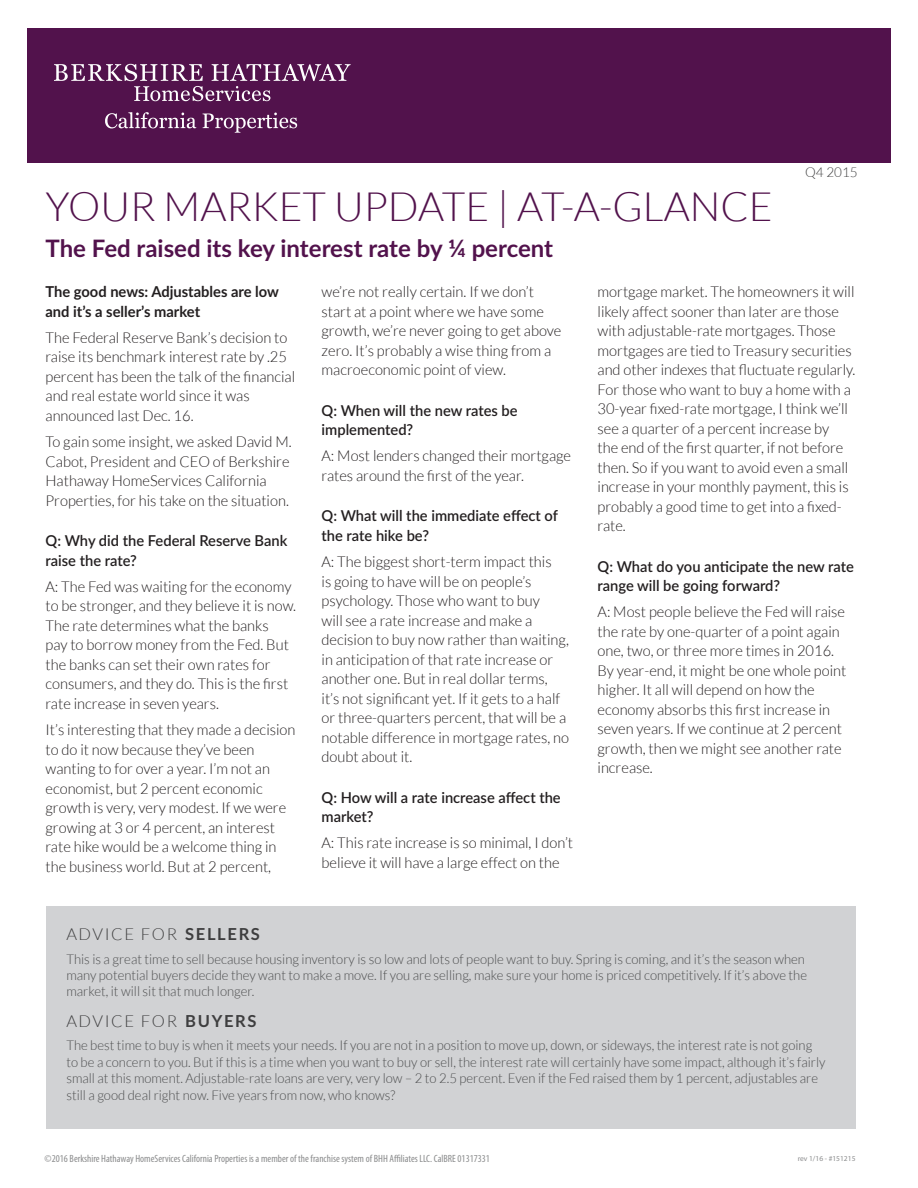
<style>
.page{position:relative;width:918px;height:1188px;background:#fff}
.page>*{position:absolute;margin:0;border:0;box-sizing:border-box;transform-origin:0 0}
.t1{font:300 40.5px "Lato";color:#52124c}
.t2{font:700 24px "Lato";color:#52124c}
.t3{font:300 16.5px "Lato";letter-spacing:.1em;color:#3e3e3f}
.t4{font:300 15px/19.5px "Lato";color:#231f20}
.t5{font:600 15px/19.5px "Lato";color:#231f20}
.t6{font:700 15px/19.5px "Lato";color:#231f20}
.t7{font:300 13.5px/16.5px "Lato";color:#4b4c4d}
.t8{font:300 13.5px "Lato";color:#3e3e3f}
.t9{font:condensed 10.5px "Myriad Pro";color:#8b8c8d}
.t10{font:7.5px "Myriad Pro";color:#8b8c8d}
.s1{font-weight:700}
</style>
<div class="page">
<div style="left:27px;top:28px;width:864px;height:135px;background:#52124c"></div>
<svg style="left:54px;top:64px;width:297px;height:37px"></svg>
<svg style="left:105px;top:112px;width:91px;height:16px"></svg>
<svg style="left:203px;top:113px;width:94px;height:20px"></svg>
<div style="left:46px;top:907px;width:810px;height:222px;background:#d1d2d4"></div>
<h1 class="t1" style="left:46px;top:184px;width:729px">YOUR MARKET UPDATE | AT-A-GLANCE</h1>
<h2 class="t2" style="left:46px;top:230px;width:509px">The Fed raised its key interest rate by ¼ percent</h2>
<p class="t8" style="left:805px;top:165px;width:54px">Q4 2015</p>
<p class="t6" style="left:46px;top:281px;width:235px">The good news: Adjustables are low and it’s a seller’s market</p>
<p class="t4" style="left:46px;top:328px;width:251px">The Federal Reserve Bank’s decision to raise its benchmark interest rate by .25 percent has been the talk of the financial and real estate world since it was announced last Dec. 16.</p>
<p class="t4" style="left:46px;top:432px;width:248px">To gain some insight, we asked David M.<br>Cabot, President and CEO of Berkshire Hathaway HomeServices California Properties, for his take on the situation.</p>
<p class="t5" style="left:46px;top:530px;width:243px">Q: Why did the Federal Reserve Bank raise the rate?</p>
<p class="t4" style="left:46px;top:577px;width:252px">A: The Fed was waiting for the economy to be stronger, and they believe it is now.<br>The rate determines what the banks<br>pay to borrow money from the Fed. But the banks can set their own rates for consumers, and they do. This is the first rate increase in seven years.</p>
<p class="t4" style="left:46px;top:720px;width:252px">It’s interesting that they made a decision to do it now because they’ve been wanting to for over a year. I’m not an economist, but 2 percent economic growth is very, very modest. If we were growing at 3 or 4 percent, an interest rate hike would be a welcome thing in the business world. But at 2 percent,</p>
<p class="t4" style="left:322px;top:282px;width:241px">we’re not really certain. If we don’t start at a point where we have some growth, we’re never going to get above zero. It’s probably a wise thing from a macroeconomic point of view.</p>
<p class="t5" style="left:322px;top:400px;width:198px">Q: When will the new rates be implemented?</p>
<p class="t4" style="left:322px;top:446px;width:251px">A: Most lenders changed their mortgage rates around the first of the year.</p>
<p class="t5" style="left:322px;top:506px;width:238px">Q: What will the immediate effect of the rate hike be?</p>
<p class="t4" style="left:322px;top:552px;width:249px">A: The biggest short-term impact this<br>is going to have will be on people’s psychology. Those who want to buy<br>will see a rate increase and make a decision to buy now rather than waiting, in anticipation of that rate increase or another one. But in real dollar terms, it’s not significant yet. If it gets to a half or three-quarters percent, that will be a notable difference in mortgage rates, no doubt about it.</p>
<p class="t5" style="left:322px;top:787px;width:241px">Q: How will a rate increase affect the market?</p>
<p class="t4" style="left:322px;top:833px;width:253px">A: This rate increase is so minimal, I don’t believe it will have a large effect on the</p>
<p class="t4" style="left:598px;top:282px;width:259px">mortgage market. The homeowners it will likely affect sooner than later are those with adjustable-rate mortgages. Those mortgages are tied to Treasury securities and other indexes that fluctuate regularly.<br>For those who want to buy a home with a 30-year fixed-rate mortgage, I think we’ll see a quarter of a percent increase by<br>the end of the first quarter, if not before then. So if you want to avoid even a small increase in your monthly payment, this is probably a good time to get into a fixed&shy;rate.</p>
<p class="t5" style="left:598px;top:556px;width:258px">Q: What do you anticipate the new rate range will be going forward?</p>
<p class="t4" style="left:598px;top:602px;width:250px">A: Most people believe the Fed will raise the rate by one-quarter of a point again one, two, or three more times in 2016.<br>By year-end, it might be one whole point higher. It all will depend on how the economy absorbs this first increase in seven years. If we continue at 2 percent growth, then we might see another rate increase.</p>
<p class="t3" style="left:66px;top:925px;width:195px">ADVICE FOR <span class="s1">SELLERS</span></p>
<p class="t7" style="left:66px;top:950px;width:742px">This is a great time to sell because housing inventory is so low and lots of people want to buy. Spring is coming, and it’s the season when many potential buyers decide they want to make a move. If you are selling, make sure your home is priced competitively. If it’s above the market, it will sit that much longer.</p>
<p class="t3" style="left:66px;top:1012px;width:192px">ADVICE FOR <span class="s1">BUYERS</span></p>
<p class="t7" style="left:66px;top:1037px;width:761px">The best time to buy is when it meets your needs. If you are not in a position to move up, down, or sideways, the interest rate is not going to be a concern to you. But if this is a time when you want to buy or sell, the interest rate will certainly have some impact, although it’s fairly small at this moment. Adjustable-rate loans are very, very low – 2 to 2.5 percent. Even if the Fed raised them by 1 percent, adjustables are still a good deal right now. Five years from now, who knows?</p>
<p class="t9" style="left:45px;top:1152px;width:447px">©2016 Berkshire Hathaway HomeServices California Properties is a member of the franchise system of BHH Affiliates LLC. CalBRE 01317331</p>
<p class="t10" style="left:798px;top:1154px;width:59px">rev 1/16 - #151215</p>
</div>
